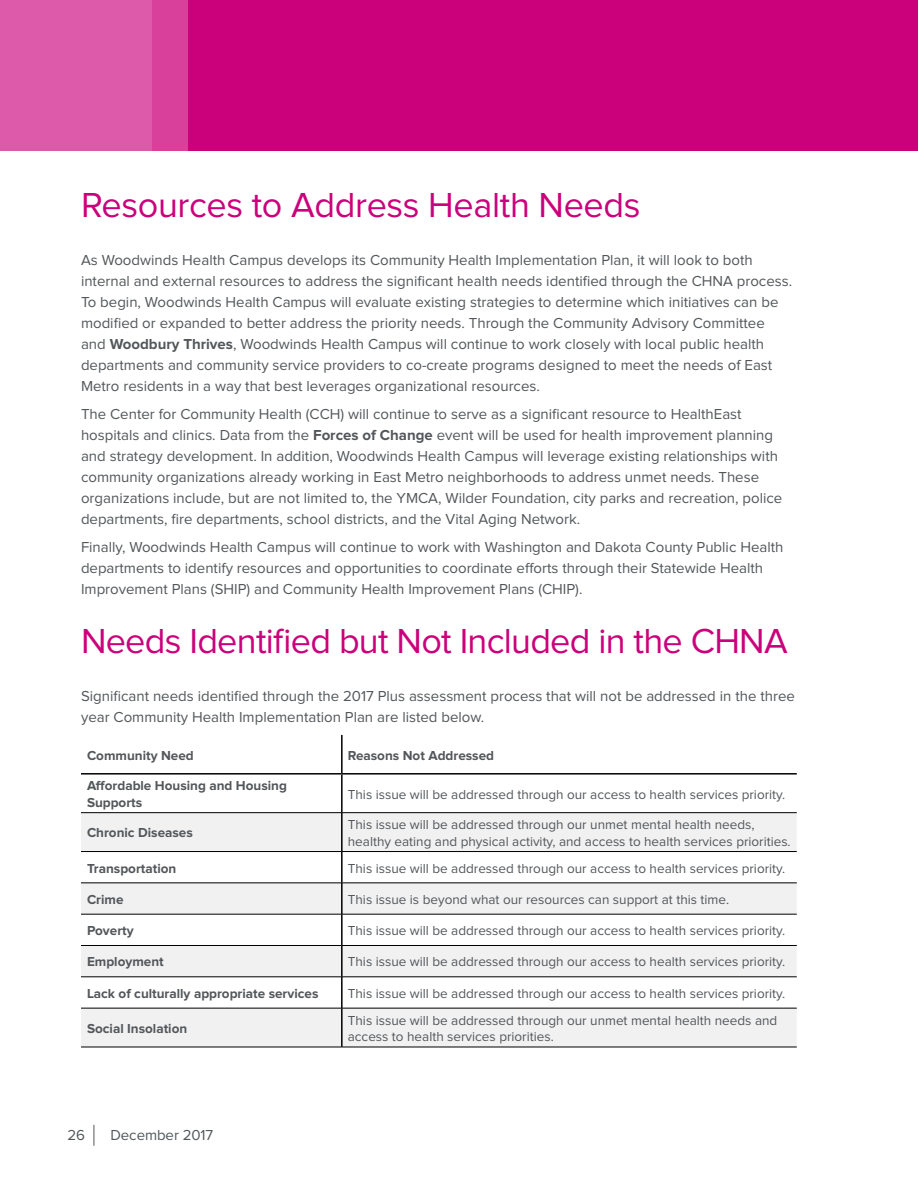
<style>
.page{position:relative;width:918px;height:1188px;background:#fff}
.page>*{position:absolute;margin:0;border:0;box-sizing:border-box;transform-origin:0 0}
.t1{font:36px "Proxima Nova";letter-spacing:-.02em;color:#cb007b}
.t2{font:15px/21px "Proxima Nova";color:#53575a}
.t3{font:13.5px/16.2px "Proxima Nova";color:#53575a}
.t4{font:700 13.5px/16.2px "Proxima Nova";color:#53575a}
.s1{font-weight:700}
</style>
<div class="page">
<div style="left:152px;top:0;width:36px;height:151px;background:#d8409c"></div>
<div style="left:188px;top:0;width:730px;height:151px;background:#cb007b"></div>
<svg style="left:94px;top:1125px;width:1px;height:21px"></svg>
<div style="left:0;top:0;width:152px;height:151px;background:#dd59a9"></div>
<svg style="left:81px;top:813px;width:716px;height:234px;fill:#f1f1f2"></svg>
<hr style="left:341px;top:735px;width:2px;height:38px;background:#000">
<hr style="left:341px;top:775px;width:2px;height:37px;background:#000">
<hr style="left:341px;top:813px;width:2px;height:38px;background:#000">
<hr style="left:341px;top:852px;width:2px;height:31px;background:#000">
<hr style="left:341px;top:883px;width:2px;height:31px;background:#000">
<hr style="left:341px;top:914px;width:2px;height:31px;background:#000">
<hr style="left:341px;top:946px;width:2px;height:31px;background:#000">
<hr style="left:341px;top:977px;width:2px;height:31px;background:#000">
<hr style="left:341px;top:1008px;width:2px;height:39px;background:#000">
<hr style="left:81px;top:773px;width:261px;height:2px;background:#000">
<hr style="left:342px;top:773px;width:455px;height:2px;background:#000">
<hr style="left:81px;top:812px;width:261px;height:1px;background:#000">
<hr style="left:342px;top:812px;width:455px;height:1px;background:#000">
<hr style="left:81px;top:851px;width:261px;height:1px;background:#000">
<hr style="left:342px;top:851px;width:455px;height:1px;background:#000">
<hr style="left:81px;top:883px;width:261px;height:1px;background:#000">
<hr style="left:342px;top:883px;width:455px;height:1px;background:#000">
<hr style="left:81px;top:914px;width:261px;height:1px;background:#000">
<hr style="left:342px;top:914px;width:455px;height:1px;background:#000">
<hr style="left:81px;top:945px;width:261px;height:1px;background:#000">
<hr style="left:342px;top:945px;width:455px;height:1px;background:#000">
<hr style="left:81px;top:977px;width:261px;height:1px;background:#000">
<hr style="left:342px;top:977px;width:455px;height:1px;background:#000">
<hr style="left:81px;top:1008px;width:261px;height:1px;background:#000">
<hr style="left:342px;top:1008px;width:455px;height:1px;background:#000">
<hr style="left:81px;top:1047px;width:261px;height:1px;background:#000">
<hr style="left:342px;top:1047px;width:455px;height:1px;background:#000">
<h1 class="t1" style="left:81px;top:189px;width:561px">Resources to Address Health Needs</h1>
<p class="t2" style="left:81px;top:251px;width:713px">As Woodwinds Health Campus develops its Community Health Implementation Plan, it will look to both internal and external resources to address the significant health needs identified through the CHNA process.<br>To begin, Woodwinds Health Campus will evaluate existing strategies to determine which initiatives can be modified or expanded to better address the priority needs. Through the Community Advisory Committee and <span class="s1">Woodbury Thrives</span>, Woodwinds Health Campus will continue to work closely with local public health departments and community service providers to co-create programs designed to meet the needs of East Metro residents in a way that best leverages organizational resources.</p>
<p class="t2" style="left:81px;top:404px;width:703px">The Center for Community Health (CCH) will continue to serve as a significant resource to HealthEast hospitals and clinics. Data from the <span class="s1">Forces of Change</span> event will be used for health improvement planning and strategy development. In addition, Woodwinds Health Campus will leverage existing relationships with community organizations already working in East Metro neighborhoods to address unmet needs. These organizations include, but are not limited to, the YMCA, Wilder Foundation, city parks and recreation, police departments, fire departments, school districts, and the Vital Aging Network.</p>
<p class="t2" style="left:81px;top:537px;width:704px">Finally, Woodwinds Health Campus will continue to work with Washington and Dakota County Public Health departments to identify resources and opportunities to coordinate efforts through their Statewide Health<br>Improvement Plans (SHIP) and Community Health Improvement Plans (CHIP).</p>
<h1 class="t1" style="left:81px;top:625px;width:708px">Needs Identified but Not Included in the CHNA</h1>
<p class="t2" style="left:81px;top:686px;width:715px">Significant needs identified through the 2017 Plus assessment process that will not be addressed in the three year Community Health Implementation Plan are listed below.</p>
<p class="t4" style="left:87px;top:748px;width:108px">Community Need</p>
<p class="t4" style="left:348px;top:748px;width:148px">Reasons Not Addressed</p>
<p class="t4" style="left:87px;top:778px;width:201px">Affordable Housing and Housing<br>Supports</p>
<p class="t3" style="left:348px;top:787px;width:439px">This issue will be addressed through our access to health services priority.</p>
<p class="t4" style="left:87px;top:825px;width:107px">Chronic Diseases</p>
<p class="t3" style="left:348px;top:817px;width:444px">This issue will be addressed through our unmet mental health needs, healthy eating and physical activity, and access to health services priorities.</p>
<p class="t4" style="left:87px;top:861px;width:91px">Transportation</p>
<p class="t3" style="left:348px;top:861px;width:439px">This issue will be addressed through our access to health services priority.</p>
<p class="t4" style="left:87px;top:892px;width:38px">Crime</p>
<p class="t3" style="left:348px;top:892px;width:383px">This issue is beyond what our resources can support at this time.</p>
<p class="t4" style="left:87px;top:923px;width:48px">Poverty</p>
<p class="t3" style="left:348px;top:923px;width:439px">This issue will be addressed through our access to health services priority.</p>
<p class="t4" style="left:87px;top:954px;width:78px">Employment</p>
<p class="t3" style="left:348px;top:954px;width:439px">This issue will be addressed through our access to health services priority.</p>
<p class="t4" style="left:87px;top:986px;width:233px">Lack of culturally appropriate services</p>
<p class="t3" style="left:348px;top:986px;width:439px">This issue will be addressed through our access to health services priority.</p>
<p class="t4" style="left:87px;top:1021px;width:102px">Social Insolation</p>
<p class="t3" style="left:348px;top:1013px;width:431px">This issue will be addressed through our unmet mental health needs and access to health services priorities.</p>
<p class="t2" style="left:68px;top:1125px;width:19px">26</p>
<p class="t2" style="left:111px;top:1125px;width:104px">December 2017</p>
</div>
